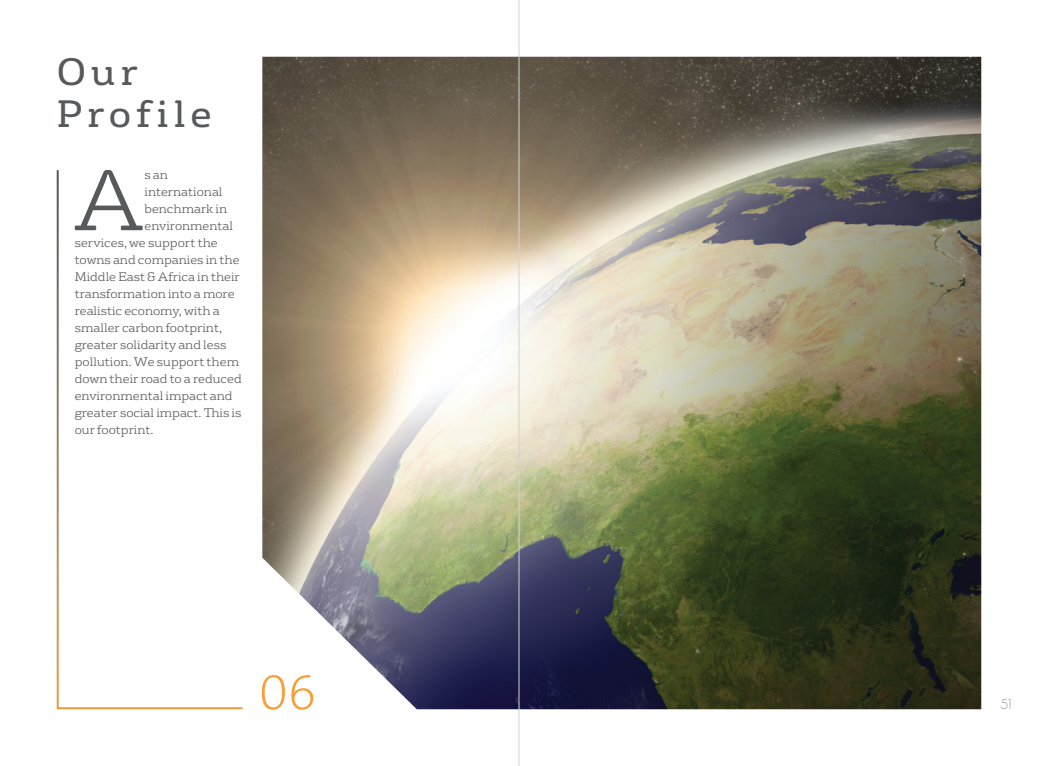
<style>
.page{position:relative;width:1038px;height:766px;background:#fff}
.page>*{position:absolute;margin:0;border:0;box-sizing:border-box;transform-origin:0 0}
.t1{font:300 82.8px "FS Rufus";color:#58595b}
.t2{font:50px "The Sans Veolia W2 Ex Lig";color:#f99d34}
.t3{font:37px/42px "FS Rufus";letter-spacing:.14em;color:#58595b}
.t4{font:300 14px "Geosans";color:#939598}
.t5{font:300 12px "FS Rufus";color:#58595b}
</style>
<div class="page">
<svg style="left:56px;top:170px;width:187px;height:540px"></svg>
<img style="left:262px;top:57px;width:719px;height:652px">
<hr style="left:518px;top:0;width:1px;height:765px;background:#d1d3d4">
<h3 class="t3" style="left:57px;top:48px;width:157px">Our<br>Profile</h3>
<h1 class="t1" style="left:73px;top:135px;width:73px">A</h1>
<p class="t5" style="left:144px;top:165px;width:25px">s an</p>
<p class="t5" style="left:144px;top:182px;width:79px">international</p>
<p class="t5" style="left:144px;top:199px;width:84px">benchmark in</p>
<p class="t5" style="left:144px;top:216px;width:90px">environmental</p>
<p class="t5" style="left:75px;top:233px;width:145px">services, we support the</p>
<p class="t5" style="left:75px;top:250px;width:166px">towns and companies in the</p>
<p class="t5" style="left:75px;top:267px;width:167px">Middle East &amp; Africa in their</p>
<p class="t5" style="left:75px;top:284px;width:161px">transformation into a more</p>
<p class="t5" style="left:75px;top:301px;width:146px">realistic economy, with a</p>
<p class="t5" style="left:75px;top:318px;width:149px">smaller carbon footprint,</p>
<p class="t5" style="left:75px;top:335px;width:153px">greater solidarity and less</p>
<p class="t5" style="left:75px;top:352px;width:166px">pollution. We support them</p>
<p class="t5" style="left:75px;top:369px;width:168px">down their road to a reduced</p>
<p class="t5" style="left:75px;top:386px;width:159px">environmental impact and</p>
<p class="t5" style="left:75px;top:403px;width:168px">greater social impact. This is</p>
<p class="t5" style="left:75px;top:420px;width:80px">our footprint.</p>
<h2 class="t2" style="left:259px;top:659px;width:59px">06</h2>
<p class="t4" style="left:1000px;top:696px;width:15px">51</p>
</div>
